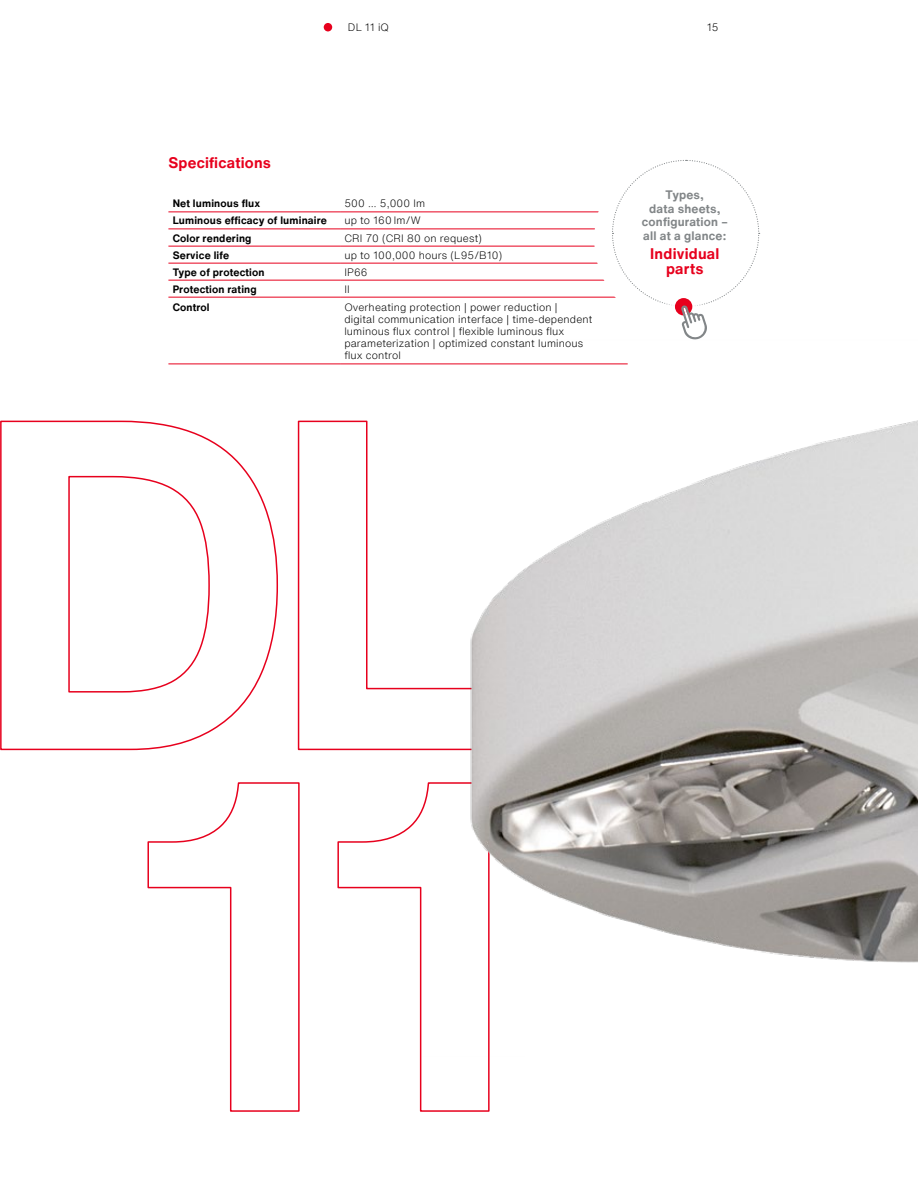
<style>
.page{position:relative;width:918px;height:1188px;background:#fff}
.page>*{position:absolute;margin:0;border:0;box-sizing:border-box;transform-origin:0 0}
.t1{font:700 15px/15px "Helvetica Now Text";letter-spacing:.015em;color:#e7001d;text-align:center}
.t2{font:700 12px/13.5px "Helvetica Now Text";letter-spacing:.015em;color:#828688;text-align:center}
.t3{font:300 10.5px/12px "Helvetica Now Text";letter-spacing:.015em;color:#000}
.t4{font:700 10.5px "Helvetica Now Text";letter-spacing:.015em;color:#000}
</style>
<div class="page">
<div style="left:324px;top:23px;width:8px;height:8px;background:#e7001d;border-radius:50%"></div>
<hr style="left:168px;top:212px;width:172px;height:1px;background:#e7001d">
<hr style="left:340px;top:212px;width:288px;height:1px;background:#e7001d">
<hr style="left:168px;top:229px;width:172px;height:1px;background:#e7001d">
<hr style="left:340px;top:229px;width:288px;height:1px;background:#e7001d">
<hr style="left:168px;top:246px;width:172px;height:1px;background:#e7001d">
<hr style="left:340px;top:246px;width:288px;height:1px;background:#e7001d">
<hr style="left:168px;top:263px;width:172px;height:1px;background:#e7001d">
<hr style="left:340px;top:263px;width:288px;height:1px;background:#e7001d">
<hr style="left:168px;top:280px;width:172px;height:1px;background:#e7001d">
<hr style="left:340px;top:280px;width:288px;height:1px;background:#e7001d">
<hr style="left:168px;top:297px;width:172px;height:1px;background:#e7001d">
<hr style="left:168px;top:364px;width:172px;height:1px;background:#e7001d">
<hr style="left:340px;top:297px;width:288px;height:1px;background:#e7001d">
<hr style="left:340px;top:364px;width:288px;height:1px;background:#e7001d">
<svg style="left:0;top:420px;width:422px;height:331px"></svg>
<svg style="left:147px;top:782px;width:343px;height:330px"></svg>
<img style="left:422px;top:363px;width:496px;height:693px">
<div style="left:594px;top:148px;width:183px;height:182px;background:#fff;border-radius:50%"></div>
<svg style="left:611px;top:159px;width:149px;height:181px"></svg>
<p class="t3" style="left:348px;top:21px;width:43px">DL 11 iQ</p>
<p class="t3" style="left:707px;top:21px;width:13px">15</p>
<h1 class="t1" style="left:168px;top:155px;width:104px">Specifications</h1>
<p class="t4" style="left:173px;top:196px;width:89px">Net luminous flux</p>
<p class="t3" style="left:344px;top:197px;width:82px">500 … 5,000 lm</p>
<p class="t4" style="left:173px;top:213px;width:156px">Luminous efficacy of luminaire</p>
<p class="t3" style="left:344px;top:214px;width:78px">up to 160 lm/W</p>
<p class="t4" style="left:173px;top:230px;width:80px">Color rendering</p>
<p class="t3" style="left:344px;top:231px;width:139px">CRI 70 (CRI 80 on request)</p>
<p class="t4" style="left:173px;top:247px;width:58px">Service life</p>
<p class="t3" style="left:344px;top:249px;width:159px">up to 100,000 hours (L95/B10)</p>
<p class="t4" style="left:173px;top:264px;width:93px">Type of protection</p>
<p class="t3" style="left:344px;top:266px;width:25px">IP66</p>
<p class="t4" style="left:173px;top:281px;width:86px">Protection rating</p>
<p class="t3" style="left:344px;top:283px;width:7px">II</p>
<p class="t4" style="left:173px;top:299px;width:39px">Control</p>
<p class="t3" style="left:344px;top:300px;width:250px">Overheating protection | power reduction |<br>digital communication interface | time-dependent luminous flux control | flexible luminous flux parameterization | optimized constant luminous flux control</p>
<p class="t2" style="left:642px;top:188px;width:87px">Types,<br>data sheets, configuration – all at a glance:</p>
<h1 class="t1" style="left:650px;top:246px;width:71px">Individual parts</h1>
</div>
